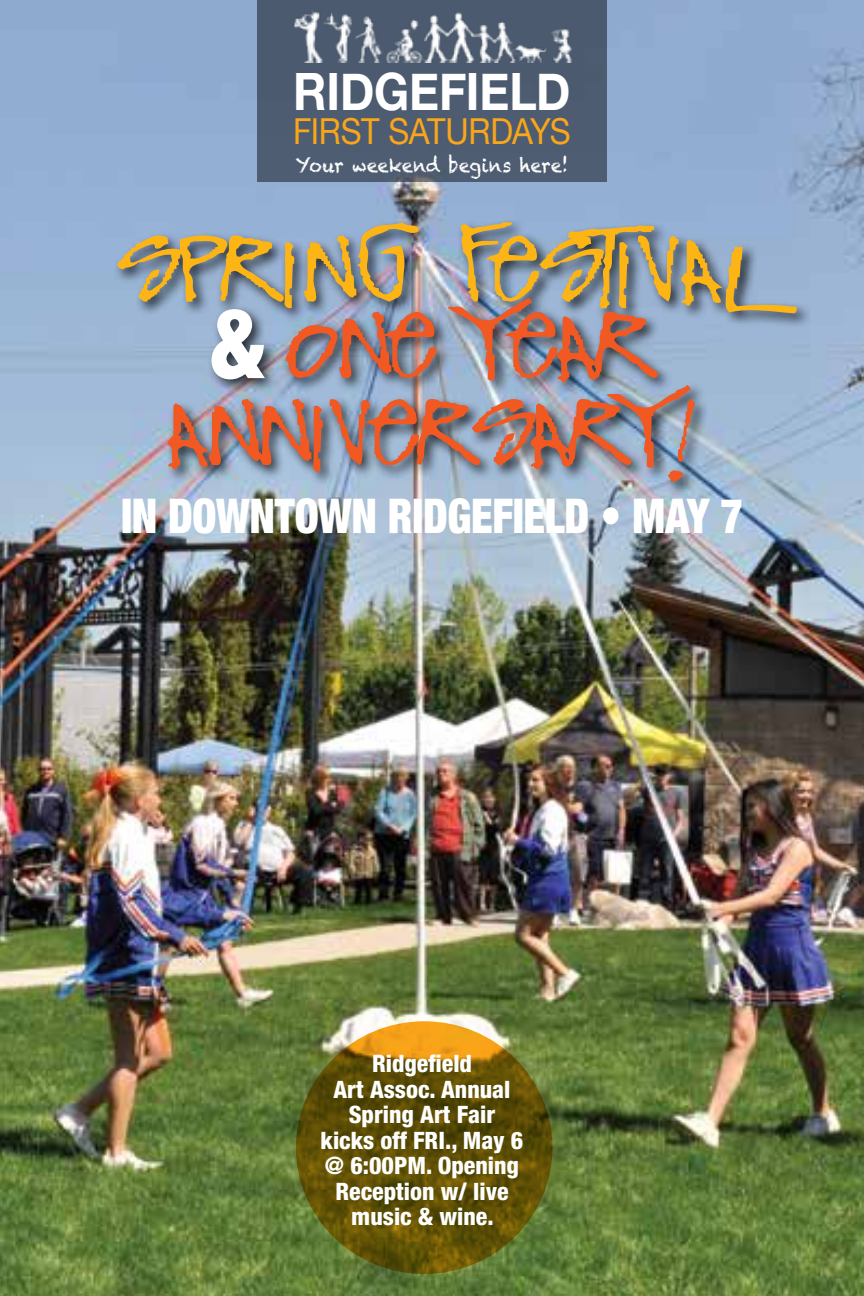
<style>
.page{position:relative;width:864px;height:1296px;background:#fff}
.page>*{position:absolute;margin:0;border:0;box-sizing:border-box;transform-origin:0 0}
.t1{font:82.8px/76.5px "Funky Fresh";color:#fcb515;scale:1.25 1}
.t2{font:82.8px "Funky Fresh";letter-spacing:-.025em;color:#f15822;scale:1.25 1}
.t3{font:700 51.6px "Helvetica Neue";letter-spacing:-.005em;color:#fff;scale:.9 1}
.t4{font:900 condensed 48px "Helvetica Neue";letter-spacing:-.01em;color:#fff;scale:.9 1}
.t5{font:35.7px "Helvetica Neue";letter-spacing:-.015em;color:#faa61a;scale:.9 1}
.t6{font:800 condensed 24px/25.5px "Helvetica Neue";color:#fff;text-align:center}
.t7{font:19.5px "Chalkduster";letter-spacing:.01em;color:#fff;scale:.9 1}
.s1{font-family:"Helvetica Neue";font-weight:900;font-stretch:condensed;font-size:95.4px;color:#fff}
.s2{color:#f15822}
</style>
<div class="page">
<img style="left:0;top:0;width:864px;height:1296px">
<div style="left:257px;top:0;width:350px;height:181px;background:#4d5c70"></div>
<img style="left:293px;top:10px;width:279px;height:53px">
<div style="left:113px;top:218px;width:699px;height:279px;background:#000;opacity:.75"></div>
<svg style="left:296px;top:1021px;width:256px;height:253px;background:#6b5507"></svg>
<h2 class="t3" style="left:293px;top:52px;width:310px">RIDGEFIELD</h2>
<h3 class="t5" style="left:293px;top:106px;width:310px">FIRST SATURDAYS</h3>
<p class="t7" style="left:296px;top:153px;width:304px">Your weekend begins here!</p>
<h1 class="t1" style="left:211px;top:232px;width:470px;text-indent:-94px">SPRING FESTIVAL <span class="s1">&amp;</span> <span class="s2">ONE YEAR</span></h1>
<h1 class="t2" style="left:167px;top:385px;width:425px">ANNIVERSARY!</h1>
<h3 class="t4" style="left:121px;top:487px;width:693px">IN DOWNTOWN RIDGEFIELD • MAY 7</h3>
<p class="t6" style="left:321px;top:1051px;width:204px">Ridgefield<br>Art Assoc. Annual<br>Spring Art Fair kicks off FRI., May 6 @ 6:00PM. Opening<br>Reception w/ live music &amp; wine.</p>
</div>
